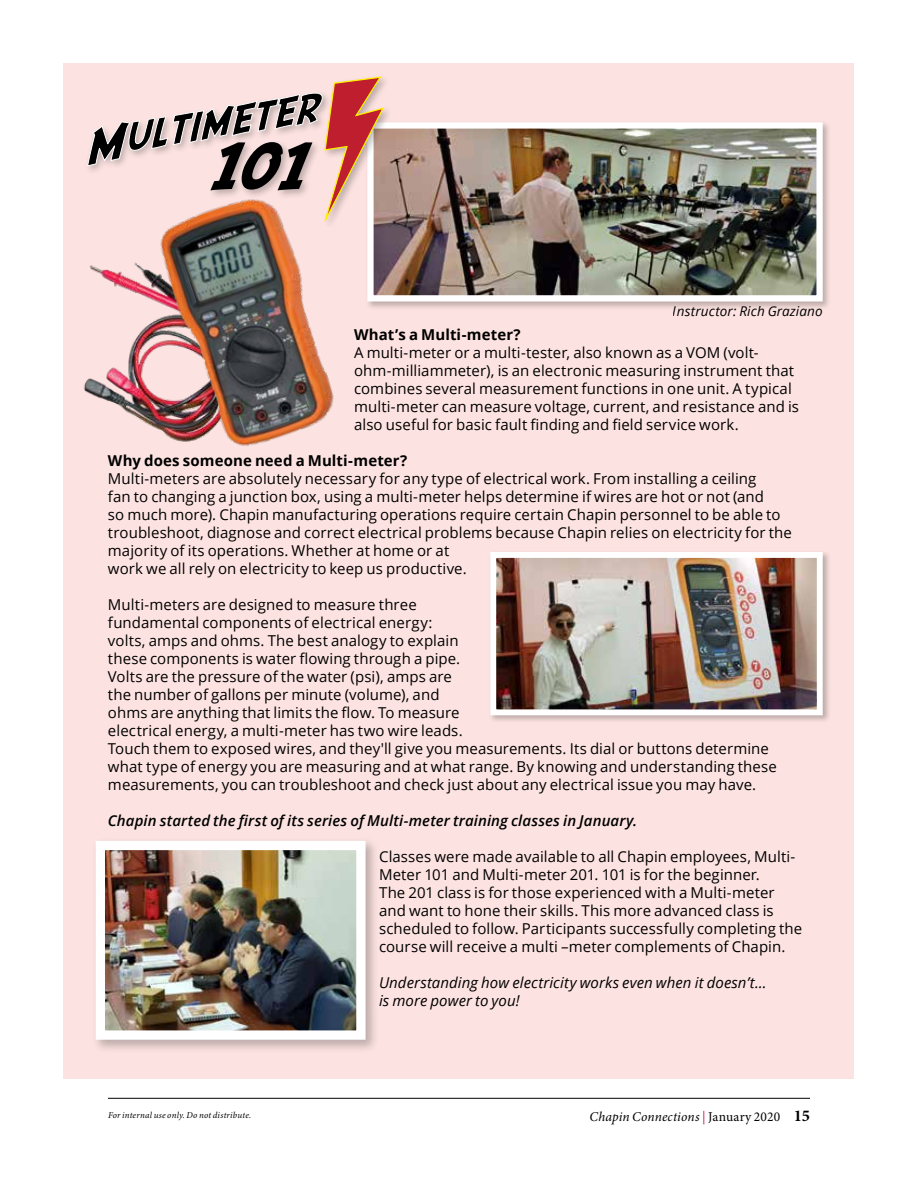
<style>
.page{position:relative;width:918px;height:1188px;background:#fff}
.page>*{position:absolute;margin:0;border:0;box-sizing:border-box;transform-origin:0 0}
.t1{font:15px/18px "Open Sans";letter-spacing:.005em;color:#000}
.t2{font:italic 600 15px "Open Sans";letter-spacing:.005em;color:#000}
.t3{font:italic 15px/18px "Open Sans";letter-spacing:.005em;color:#000}
.t4{font:700 15px "Open Sans";letter-spacing:.005em;color:#000}
.t5{font:italic 13.5px "Minion Pro";letter-spacing:.01em;color:#000}
.t6{font:italic 13.5px "Open Sans";letter-spacing:.01em;color:#000}
.t7{font:italic 9px "Minion Pro";letter-spacing:.02em;color:#000}
.s1{font-style:normal;color:#d31245}
.s2{font-style:normal}
.s3{font-weight:700;font-style:normal;font-size:16.5px}
</style>
<div class="page">
<hr style="left:108px;top:1098px;width:702px;height:1px;background:#000">
<div style="left:64px;top:64px;width:790px;height:1015px;background:#fce3e1"></div>
<div style="left:365px;top:120px;width:467px;height:190px;background:#000;opacity:.25"></div>
<img style="left:374px;top:129px;width:442px;height:165px">
<div style="left:367px;top:122px;width:456px;height:179px;border:6px solid #fff"></div>
<div style="left:84px;top:74px;width:309px;height:156px;background:#000;opacity:.25"></div>
<svg style="left:87px;top:76px;width:298px;height:154px"></svg>
<div style="left:92px;top:837px;width:287px;height:216px;background:#000;opacity:.25"></div>
<img style="left:106px;top:851px;width:250px;height:179px">
<div style="left:96px;top:841px;width:270px;height:199px;border:9px solid #fff"></div>
<div style="left:488px;top:550px;width:343px;height:173px;background:#000;opacity:.25"></div>
<img style="left:497px;top:559px;width:319px;height:149px">
<div style="left:490px;top:552px;width:333px;height:163px;border:6px solid #fff"></div>
<img style="left:84px;top:265px;width:47px;height:149px">
<img style="left:131px;top:177px;width:234px;height:269px">
<p class="t6" style="left:673px;top:302px;width:151px">Instructor: Rich Graziano</p>
<p class="t4" style="left:354px;top:324px;width:168px">What’s a Multi-meter?</p>
<p class="t1" style="left:354px;top:344px;width:446px">A multi-meter or a multi-tester, also known as a VOM (volt&shy;ohm-milliammeter), is an electronic measuring instrument that combines several measurement functions in one unit. A typical multi-meter can measure voltage, current, and resistance and is also useful for basic fault finding and field service work.</p>
<p class="t4" style="left:108px;top:450px;width:301px">Why does someone need a Multi-meter?</p>
<p class="t1" style="left:108px;top:470px;width:686px">Multi-meters are absolutely necessary for any type of electrical work. From installing a ceiling<br>fan to changing a junction box, using a multi-meter helps determine if wires are hot or not (and<br>so much more). Chapin manufacturing operations require certain Chapin personnel to be able to troubleshoot, diagnose and correct electrical problems because Chapin relies on electricity for the majority of its operations. Whether at home or at<br>work we all rely on electricity to keep us productive.</p>
<p class="t1" style="left:108px;top:596px;width:670px">Multi-meters are designed to measure three<br>fundamental components of electrical energy:<br>volts, amps and ohms. The best analogy to explain<br>these components is water flowing through a pipe.<br>Volts are the pressure of the water (psi), amps are<br>the number of gallons per minute (volume), and<br>ohms are anything that limits the flow. To measure<br>electrical energy, a multi-meter has two wire leads.<br>Touch them to exposed wires, and they'll give you measurements. Its dial or buttons determine what type of energy you are measuring and at what range. By knowing and understanding these measurements, you can troubleshoot and check just about any electrical issue you may have.</p>
<p class="t2" style="left:108px;top:811px;width:531px">Chapin started the first of its series of Multi-meter training classes in January.</p>
<p class="t1" style="left:379px;top:848px;width:425px">Classes were made available to all Chapin employees, Multi-Meter 101 and Multi-meter 201. 101 is for the beginner.<br>The 201 class is for those experienced with a Multi-meter and want to hone their skills. This more advanced class is scheduled to follow. Participants successfully completing the course will receive a multi –meter complements of Chapin.</p>
<p class="t3" style="left:379px;top:973px;width:389px">Understanding how electricity works even when it doesn’t… is more power to you!</p>
<p class="t7" style="left:108px;top:1109px;width:145px">For internal use only. Do not distribute.</p>
<p class="t5" style="left:590px;top:1107px;width:222px">Chapin Connections <span class="s1">|</span> <span class="s2">January 2020</span> <span class="s3">15</span></p>
</div>
